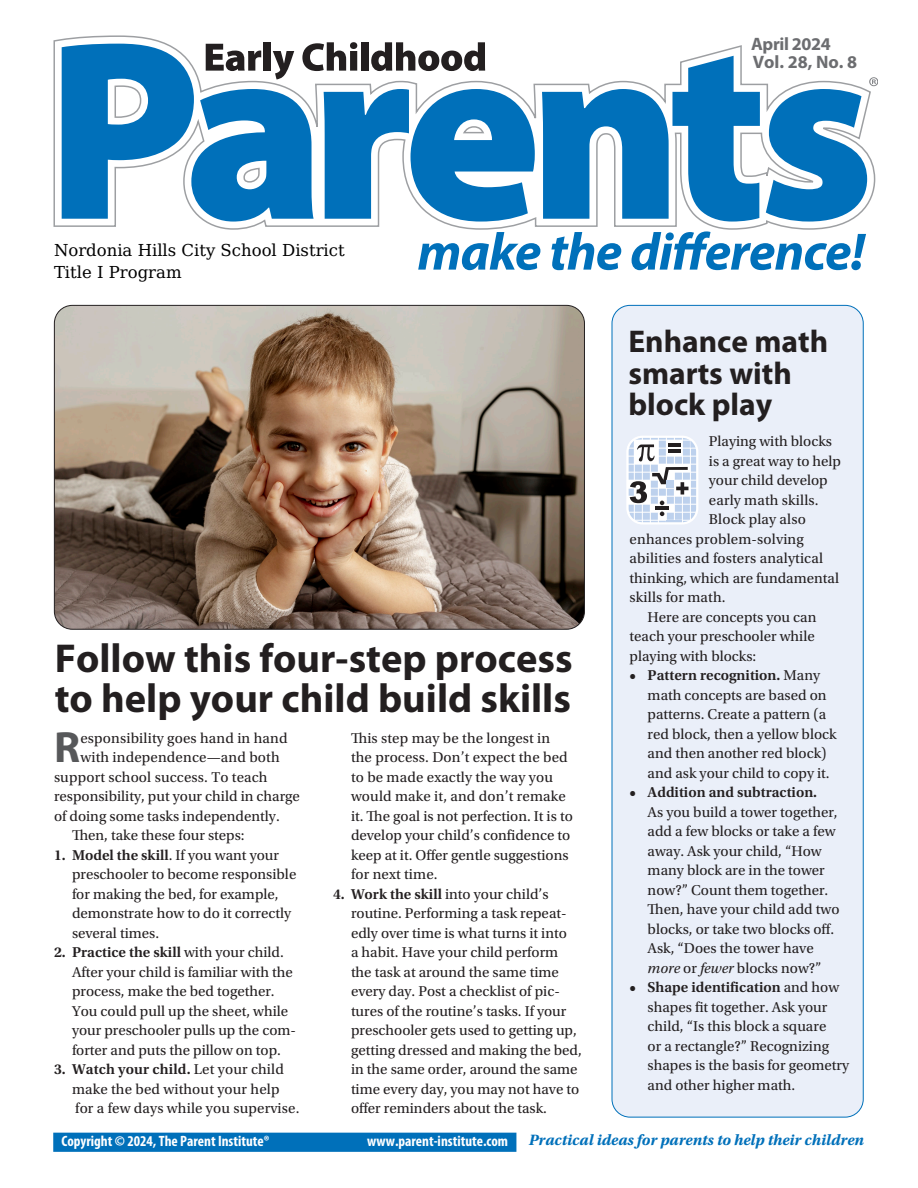
<style>
.page{position:relative;width:918px;height:1188px;background:#fff}
.page>*{position:absolute;margin:0;border:0;box-sizing:border-box;transform-origin:0 0}
.t1{font:700 43.95px "Myriad Pro";color:#57585a}
.t2{font:700 40.5px/40.5px "Myriad Pro";color:#231f20}
.t3{font:700 31.5px/31.5px "Myriad Pro";color:#231f20}
.t4{font:700 18px/18px "Myriad Pro";letter-spacing:-.02em;color:#6c6d70}
.t5{font:16.5px/22.5px "DejaVu Math Te X Gyre";color:#000}
.t6{font:italic 700 15.75px "Utopia Std";color:#0070ba}
.t7{font:15px/19.5px "Utopia Std";color:#231f20}
.t8{font:700 condensed 15px "Myriad Pro";color:#fff}
.t9{font:600 15px "Utopia Std";color:#231f20}
.s1{font-weight:600}
.s2{font-style:italic}
</style>
<div class="page">
<svg style="left:53px;top:35px;width:795px;height:195px"></svg>
<svg style="left:418px;top:232px;width:122px;height:38px"></svg>
<svg style="left:551px;top:232px;width:70px;height:38px"></svg>
<svg style="left:632px;top:231px;width:234px;height:39px"></svg>
<svg style="left:766px;top:77px;width:112px;height:145px"></svg>
<div style="left:612px;top:305px;width:251px;height:812px;background:#eaeff9;border-radius:18px"></div>
<div style="left:53px;top:1133px;width:463px;height:19px;background:#0070ba;border:2px solid #0070ba"></div>
<svg style="left:626px;top:436px;width:72px;height:88px"></svg>
<img style="left:54px;top:305px;width:530px;height:323px">
<p class="t4" style="left:751px;top:34px;width:108px">April 2024<br>Vol. 28, No. 8</p>
<p class="t5" style="left:54px;top:240px;width:292px">Nordonia Hills City School District<br>Title I Program</p>
<h2 class="t2" style="left:55px;top:636px;width:519px">Follow this four-step process to help your child build skills</h2>
<p class="t7" style="left:351px;top:728px;width:223px">This step may be the longest in the process. Don’t expect the bed to be made exactly the way you would make it, and don’t remake it. The goal is not perfection. It is to develop your child’s confidence to keep at it. Offer gentle suggestions for next time.</p>
<p class="t7" style="left:351px;top:884px;width:232px;text-indent:-18px"><span class="s1">4. Work the skill</span> into your child’s routine. Performing a task repeat&shy;edly over time is what turns it into<br>a habit. Have your child perform the task at around the same time every day. Post a checklist of pic&shy;tures of the routine’s tasks. If your preschooler gets used to getting up, getting dressed and making the bed, in the same order, around the same time every day, you may not have to offer reminders about the task.</p>
<h1 class="t1" style="left:54px;top:719px;width:28px">R</h1>
<p class="t7" style="left:80px;top:728px;width:209px">esponsibility goes hand in hand</p>
<p class="t7" style="left:80px;top:748px;width:201px">with independence—and both</p>
<p class="t7" style="left:54px;top:767px;width:215px">support school success. To teach</p>
<p class="t7" style="left:54px;top:787px;width:248px">responsibility, put your child in charge</p>
<p class="t7" style="left:54px;top:806px;width:227px">of doing some tasks independently.</p>
<p class="t7" style="left:72px;top:826px;width:174px">Then, take these four steps:</p>
<p class="t7" style="left:72px;top:845px;width:226px;text-indent:-18px"><span class="s1">1. Model the skill</span>. If you want your preschooler to become responsible for making the bed, for example, demonstrate how to do it correctly several times.</p>
<p class="t7" style="left:72px;top:943px;width:226px;text-indent:-18px"><span class="s1">2. Practice the skill</span> with your child.<br>After your child is familiar with the process, make the bed together.<br>You could pull up the sheet, while your preschooler pulls up the com&shy;forter and puts the pillow on top.</p>
<p class="t7" style="left:72px;top:1060px;width:229px;text-indent:-18px"><span class="s1">3. Watch your child.</span> Let your child make the bed without your help for a few days while you supervise.</p>
<h3 class="t3" style="left:628px;top:325px;width:201px">Enhance math smarts with block play</h3>
<p class="t7" style="left:709px;top:432px;width:125px">Playing with blocks</p>
<p class="t7" style="left:709px;top:451px;width:134px">is a great way to help</p>
<p class="t7" style="left:709px;top:471px;width:120px">your child develop</p>
<p class="t7" style="left:709px;top:490px;width:111px">early math skills.</p>
<p class="t7" style="left:709px;top:510px;width:99px">Block play also</p>
<p class="t7" style="left:630px;top:529px;width:176px">enhances problem-solving</p>
<p class="t7" style="left:630px;top:549px;width:195px">abilities and fosters analytical</p>
<p class="t7" style="left:630px;top:568px;width:211px">thinking, which are fundamental</p>
<p class="t7" style="left:630px;top:588px;width:97px">skills for math.</p>
<p class="t7" style="left:648px;top:607px;width:170px">Here are concepts you can</p>
<p class="t7" style="left:630px;top:627px;width:187px">teach your preschooler while</p>
<p class="t7" style="left:630px;top:646px;width:128px">playing with blocks:</p>
<p class="t7" style="left:648px;top:666px;width:191px;text-indent:-18px"><span class="s1">• Pattern recognition.</span> Many math concepts are based on patterns. Create a pattern (a red block, then a yellow block and then another red block) and ask your child to copy it.</p>
<p class="t9" style="left:630px;top:784px;width:189px">• Addition and subtraction.</p>
<p class="t7" style="left:648px;top:802px;width:193px">As you build a tower together, add a few blocks or take a few away. Ask your child, “How many block are in the tower now?” Count them together.<br>Then, have your child add two blocks, or take two blocks off.<br>Ask, “Does the tower have <span class="s2">more</span> or <span class="s2">fewer</span> blocks now?”</p>
<p class="t7" style="left:648px;top:978px;width:203px;text-indent:-18px"><span class="s1">• Shape identification</span> and how shapes fit together. Ask your child, “Is this block a square<br>or a rectangle?” Recognizing shapes is the basis for geometry and other higher math.</p>
<p class="t8" style="left:62px;top:1131px;width:210px">Copyright © 2024, The Parent Institute®</p>
<p class="t8" style="left:367px;top:1131px;width:142px">www.parent-institute.com</p>
<p class="t6" style="left:529px;top:1131px;width:337px">Practical ideas for parents to help their children</p>
</div>
